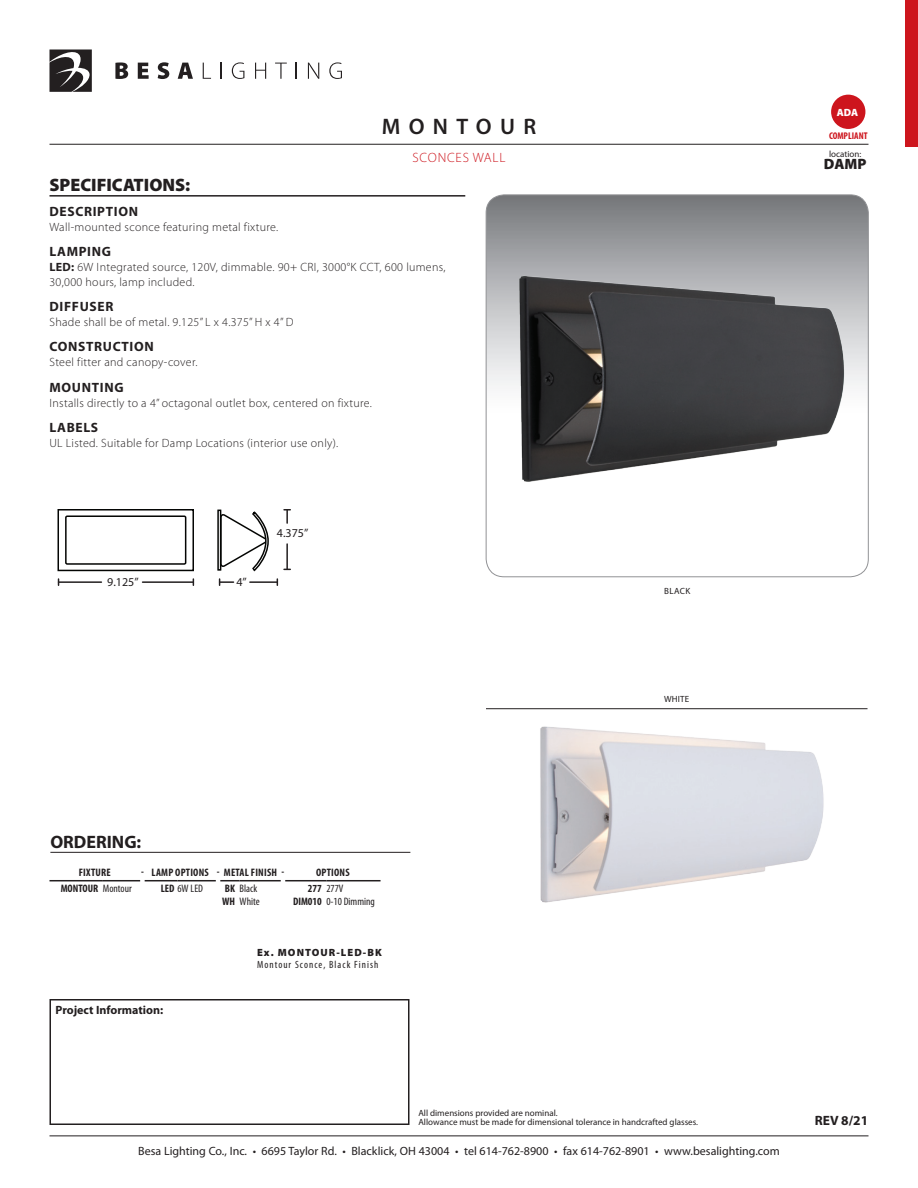
<style>
.page{position:relative;width:918px;height:1188px;background:#fff}
.page>*{position:absolute;margin:0;border:0;box-sizing:border-box;transform-origin:0 0}
.t1{font:600 22.5px "Myriad Pro";letter-spacing:.37em;color:#231f20}
.t2{font:900 18px "Myriad Pro";color:#231f20}
.t3{font:700 18px "Myriad Pro";color:#231f20}
.t4{font:900 15px "Myriad Pro";color:#231f20}
.t5{font:700 13.5px "Myriad Pro";letter-spacing:.05em;color:#231f20}
.t6{font:300 13.5px "Myriad Pro";letter-spacing:.06em;color:#cd151d}
.t7{font:300 12px/15px "Myriad Pro";letter-spacing:.025em;color:#231f20}
.t8{font:12px "Myriad Pro";color:#231f20}
.t9{font:700 12px "Myriad Pro";color:#231f20}
.t10{font:condensed 10.8px "Myriad Pro";color:#231f20}
.t11{font:700 condensed 10.8px "Myriad Pro";letter-spacing:.02em;color:#231f20}
.t12{font:700 condensed 10.8px "Myriad Pro";color:#231f20}
.t13{font:condensed 10.5px "Myriad Pro";letter-spacing:.1em;color:#231f20}
.t14{font:900 10.5px "Myriad Pro";letter-spacing:.1em;color:#231f20}
.t15{font:900 10.5px "Myriad Pro";color:#fff}
.t16{font:700 condensed 9.75px "Myriad Pro";color:#cd151d}
.t17{font:9px/9px "Myriad Pro";color:#231f20}
.s1{font-weight:700}
.s2{font-weight:400}
</style>
<div class="page">
<hr style="left:50px;top:1136px;width:818px;height:1px;background:#231f20">
<svg style="left:115px;top:62px;width:13px;height:17px"></svg>
<svg style="left:138px;top:63px;width:11px;height:16px"></svg>
<svg style="left:158px;top:62px;width:11px;height:17px"></svg>
<svg style="left:178px;top:63px;width:15px;height:16px"></svg>
<svg style="left:203px;top:63px;width:8px;height:16px"></svg>
<svg style="left:221px;top:63px;width:1px;height:16px"></svg>
<svg style="left:232px;top:62px;width:12px;height:17px"></svg>
<svg style="left:255px;top:63px;width:11px;height:16px"></svg>
<svg style="left:275px;top:63px;width:12px;height:16px"></svg>
<svg style="left:296px;top:63px;width:1px;height:16px"></svg>
<svg style="left:308px;top:63px;width:11px;height:16px"></svg>
<svg style="left:329px;top:62px;width:13px;height:17px"></svg>
<svg style="left:50px;top:50px;width:42px;height:42px"></svg>
<hr style="left:50px;top:144px;width:818px;height:1px;background:#231f20">
<div style="left:905px;top:1px;width:13px;height:146px;background:#cd151d"></div>
<div style="left:50px;top:999px;width:360px;height:126px;border:2px solid #231f20"></div>
<hr style="left:50px;top:852px;width:360px;height:1px;background:#231f20">
<svg style="left:486px;top:195px;width:382px;height:382px"></svg>
<hr style="left:486px;top:708px;width:382px;height:1px;background:#231f20">
<div style="left:58px;top:509px;width:136px;height:62px;border:2px solid #040503"></div>
<hr style="left:286px;top:544px;width:2px;height:25px;background:#231f20">
<svg style="left:284px;top:509px;width:6px;height:14px"></svg>
<hr style="left:143px;top:581px;width:50px;height:2px;background:#231f20">
<hr style="left:59px;top:581px;width:42px;height:2px;background:#231f20">
<hr style="left:250px;top:581px;width:27px;height:2px;background:#231f20">
<svg style="left:219px;top:579px;width:15px;height:6px"></svg>
<div style="left:65px;top:515px;width:121px;height:50px;border:2px solid #040503"></div>
<svg style="left:217px;top:509px;width:52px;height:63px"></svg>
<hr style="left:50px;top:195px;width:415px;height:2px;background:#231f20">
<div style="left:831px;top:95px;width:34px;height:34px;background:#cd151d;border-radius:50%"></div>
<img style="left:486px;top:232px;width:382px;height:315px">
<img style="left:512px;top:708px;width:329px;height:195px">
<hr style="left:145px;top:880px;width:32px;height:1px;background:#231f20">
<hr style="left:177px;top:880px;width:39px;height:1px;background:#231f20">
<svg style="left:220px;top:880px;width:20px;height:1px"></svg>
<hr style="left:240px;top:880px;width:41px;height:1px;background:#231f20">
<hr style="left:285px;top:880px;width:41px;height:1px;background:#231f20">
<hr style="left:326px;top:880px;width:55px;height:1px;background:#231f20">
<hr style="left:50px;top:880px;width:53px;height:1px;background:#231f20">
<hr style="left:103px;top:880px;width:37px;height:1px;background:#231f20">
<h1 class="t1" style="left:382px;top:113px;width:156px">MONTOUR</h1>
<p class="t15" style="left:837px;top:105px;width:23px">ADA</p>
<p class="t16" style="left:829px;top:130px;width:40px">COMPLIANT</p>
<p class="t6" style="left:412px;top:149px;width:95px">sconces wall</p>
<p class="t17" style="left:829px;top:149px;width:34px">location:</p>
<p class="t4" style="left:824px;top:154px;width:44px">DAMP</p>
<h2 class="t2" style="left:50px;top:172px;width:142px">SPECIFICATIONS:</h2>
<p class="t5" style="left:50px;top:202px;width:90px">DESCRIPTION</p>
<p class="t7" style="left:50px;top:219px;width:230px">Wall-mounted sconce featuring metal fixture.</p>
<p class="t5" style="left:50px;top:243px;width:63px">LAMPING</p>
<p class="t7" style="left:50px;top:259px;width:398px"><span class="s1">LED:</span> 6W Integrated source, 120V, dimmable. 90+ CRI, 3000°K CCT, 600 lumens,<br>30,000 hours, lamp included.</p>
<p class="t5" style="left:50px;top:298px;width:65px">DIFFUSER</p>
<p class="t7" style="left:50px;top:315px;width:245px">Shade shall be of metal. 9.125” L x 4.375” H x 4” D</p>
<p class="t5" style="left:50px;top:338px;width:106px">CONSTRUCTION</p>
<p class="t7" style="left:50px;top:355px;width:149px">Steel fitter and canopy-cover.</p>
<p class="t5" style="left:50px;top:378px;width:76px">MOUNTING</p>
<p class="t7" style="left:50px;top:395px;width:324px">Installs directly to a 4” octagonal outlet box, centered on fixture.</p>
<p class="t5" style="left:50px;top:418px;width:50px">LABELS</p>
<p class="t7" style="left:50px;top:435px;width:290px">UL Listed. Suitable for Damp Locations (interior use only).</p>
<p class="t8" style="left:107px;top:575px;width:33px">9.125”</p>
<p class="t8" style="left:236px;top:575px;width:12px">4”</p>
<p class="t8" style="left:277px;top:526px;width:33px">4.375”</p>
<p class="t17" style="left:664px;top:586px;width:28px">Black</p>
<p class="t17" style="left:664px;top:694px;width:27px">White</p>
<h2 class="t3" style="left:50px;top:830px;width:92px">ORDERING:</h2>
<p class="t11" style="left:79px;top:866px;width:33px">FIXTURE</p>
<p class="t11" style="left:141px;top:866px;width:46px">- LAMP OPTION</p>
<p class="t11" style="left:205px;top:866px;width:32px">S -METAL</p>
<p class="t11" style="left:251px;top:866px;width:35px">FINISH -</p>
<p class="t11" style="left:316px;top:866px;width:35px">OPTIONS</p>
<p class="t12" style="left:61px;top:882px;width:73px">MONTOUR <span class="s2">Montour</span></p>
<p class="t10" style="left:161px;top:882px;width:44px"><span class="s1">LED</span> 6W LED</p>
<p class="t10" style="left:225px;top:882px;width:34px"><span class="s1">BK</span> Black</p>
<p class="t10" style="left:308px;top:882px;width:37px"><span class="s1">277</span> 277V</p>
<p class="t10" style="left:222px;top:895px;width:39px"><span class="s1">WH</span> White</p>
<p class="t10" style="left:293px;top:895px;width:83px"><span class="s1">DIM010</span> 0-10 Dimming</p>
<p class="t9" style="left:56px;top:1002px;width:109px">Project Information:</p>
<p class="t14" style="left:257px;top:945px;width:126px">Ex. MONTOUR-LED-BK</p>
<p class="t13" style="left:257px;top:958px;width:123px">Montour Sconce, Black Finish</p>
<p class="t17" style="left:418px;top:1108px;width:281px">All dimensions provided are nominal.<br>Allowance must be made for dimensional tolerance in handcrafted glasses.</p>
<p class="t8" style="left:138px;top:1144px;width:643px">Besa Lighting Co., Inc. • 6695 Taylor Rd. • Blacklick, OH 43004 • tel 614-762-8900 • fax 614-762-8901 • www.besalighting.com</p>
<p class="t5" style="left:815px;top:1112px;width:55px">REV 8/21</p>
</div>
